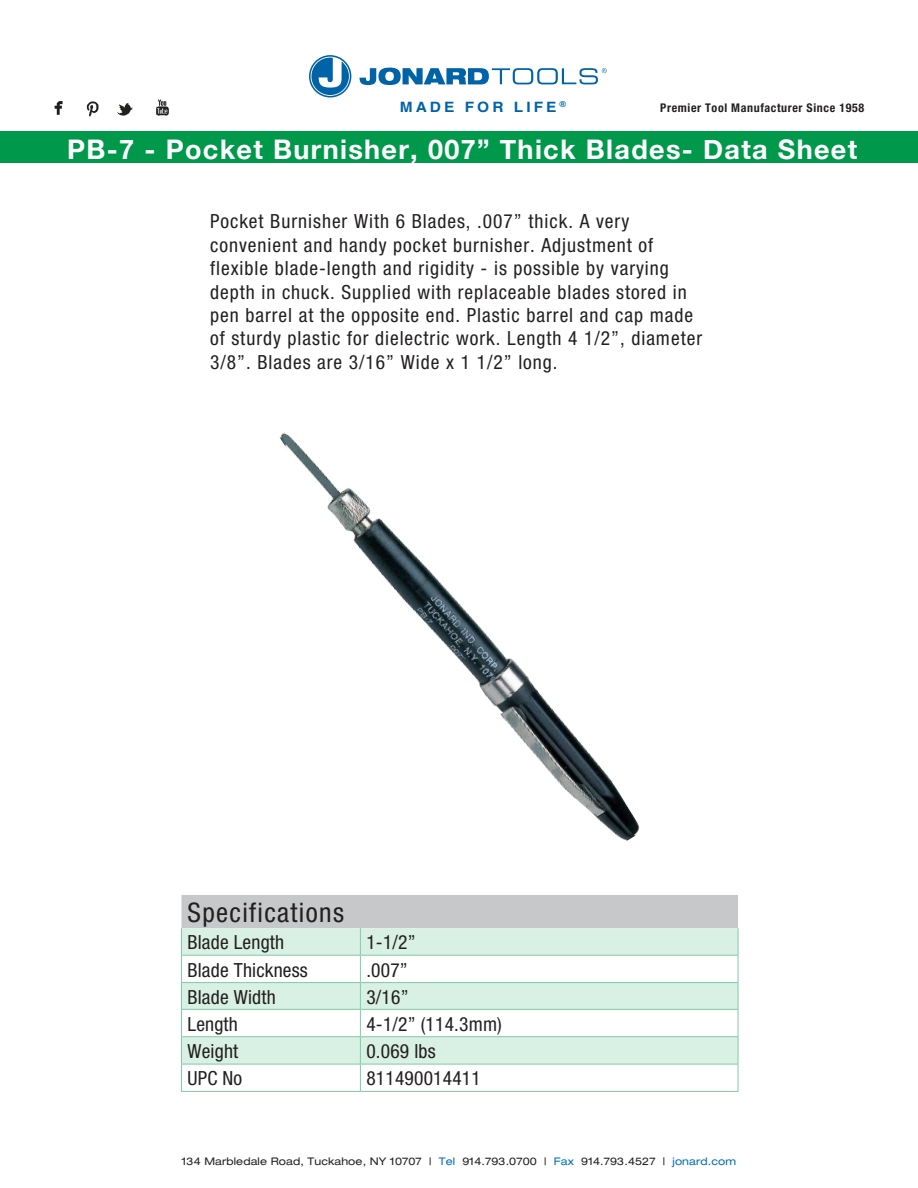
<style>
.page{position:relative;width:918px;height:1188px;background:#fff}
.page>*{position:absolute;margin:0;border:0;box-sizing:border-box;transform-origin:0 0}
.t1{font:700 27px "Helvetica Neue";letter-spacing:.05em;color:#fff}
.t2{font:condensed 27px "Helvetica Neue";letter-spacing:.05em;color:#221f1f}
.t3{font:condensed 19.5px/23.4px "Helvetica Neue";letter-spacing:.05em;color:#221f1f}
.t4{font:condensed 19.5px "Helvetica Neue";letter-spacing:.01em;color:#221f1f}
.t5{font:700 14.25px "Helvetica";letter-spacing:.2em;color:#0063a7;scale:1.08 1}
.t6{font:700 condensed 12px "Helvetica Neue";letter-spacing:.05em;color:#221f1f}
.t7{font:expanded 10.5px "Helvetica Neue";letter-spacing:.01em;color:#221f1f}
.s1{color:#006db7}
</style>
<div class="page">
<svg style="left:360px;top:68px;width:247px;height:17px"></svg>
<svg style="left:309px;top:55px;width:42px;height:43px"></svg>
<img style="left:54px;top:99px;width:115px;height:18px">
<div style="left:0;top:131px;width:918px;height:32px;background:#00994c"></div>
<svg style="left:181px;top:895px;width:558px;height:196px"></svg>
<hr style="left:181px;top:1091px;width:179px;height:1px;background:#80cca6">
<hr style="left:360px;top:1091px;width:378px;height:1px;background:#80cca6">
<img style="left:279px;top:432px;width:361px;height:409px">
<p class="t5" style="left:400px;top:98px;width:155px">MADE FOR LIFE <sup>®</sup></p>
<p class="t6" style="left:660px;top:101px;width:205px">Premier Tool Manufacturer Since 1958</p>
<h1 class="t1" style="left:67px;top:139px;width:792px">PB-7 - Pocket Burnisher, 007” Thick Blades- Data Sheet</h1>
<p class="t3" style="left:210px;top:211px;width:494px">Pocket Burnisher With 6 Blades, .007” thick. A very convenient and handy pocket burnisher. Adjustment of flexible blade-length and rigidity - is possible by varying depth in chuck. Supplied with replaceable blades stored in pen barrel at the opposite end. Plastic barrel and cap made of sturdy plastic for dielectric work. Length 4 1/2”, diameter 3/8”. Blades are 3/16” Wide x 1 1/2” long.</p>
<h1 class="t2" style="left:188px;top:903px;width:158px">Specifications</h1>
<p class="t4" style="left:188px;top:935px;width:98px">Blade Length</p>
<p class="t3" style="left:366px;top:932px;width:51px">1-1/2”</p>
<p class="t4" style="left:188px;top:962px;width:122px">Blade Thickness</p>
<p class="t3" style="left:366px;top:960px;width:43px">.007”</p>
<p class="t4" style="left:188px;top:990px;width:90px">Blade Width</p>
<p class="t3" style="left:366px;top:987px;width:44px">3/16”</p>
<p class="t3" style="left:188px;top:1014px;width:52px">Length</p>
<p class="t3" style="left:366px;top:1014px;width:137px">4-1/2” (114.3mm)</p>
<p class="t3" style="left:188px;top:1041px;width:52px">Weight</p>
<p class="t3" style="left:366px;top:1041px;width:71px">0.069 lbs</p>
<p class="t3" style="left:188px;top:1068px;width:56px">UPC No</p>
<p class="t4" style="left:366px;top:1071px;width:116px">811490014411</p>
<p class="t7" style="left:182px;top:1157px;width:556px">134 Marbledale Road, Tuckahoe, NY 10707 | <span class="s1">Tel</span> 914.793.0700 | <span class="s1">Fax</span> 914.793.4527 | <span class="s1">jonard.com</span></p>
</div>
